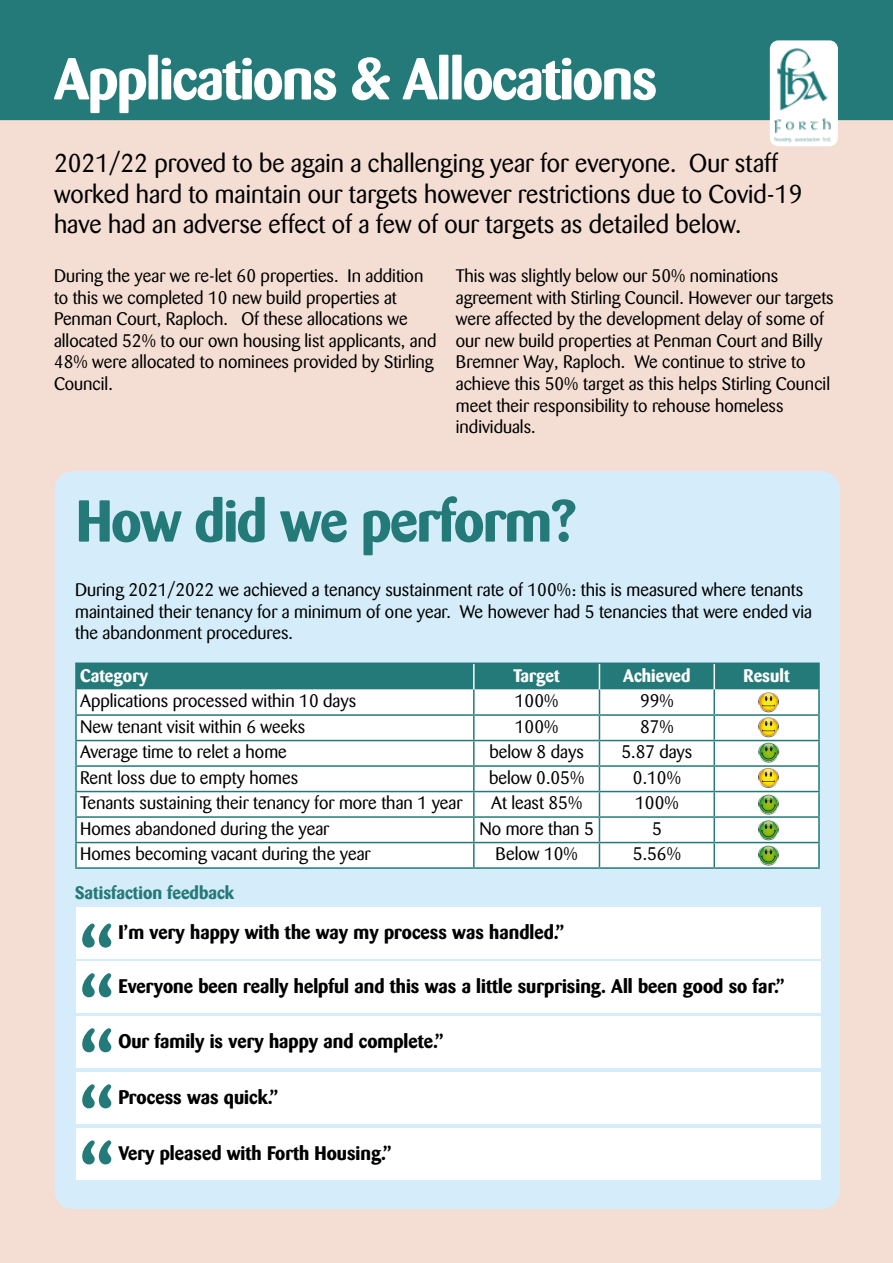
<style>
.page{position:relative;width:893px;height:1263px;background:#f4ded3}
.page>*{position:absolute;margin:0;border:0;box-sizing:border-box;transform-origin:0 0}
.t1{font:700 58.5px "Barmeno";letter-spacing:-.025em;color:#fff}
.t2{font:700 58.5px "Barmeno";letter-spacing:-.025em;color:#247a79}
.t3{font:25.5px/30.6px "Barmeno";color:#000}
.t4{font:700 19.5px "Barmeno";color:#000}
.t5{font:18px/21.6px "Barmeno";color:#000}
.t6{font:700 18px "Barmeno";color:#fff}
.t7{font:700 18px "Barmeno";color:#247a79}
</style>
<div class="page">
<div style="left:0;top:0;width:893px;height:120px;background:#247a79"></div>
<div style="left:55px;top:471px;width:785px;height:738px;background:#d5edfa;border-radius:18px"></div>
<hr style="left:75px;top:714px;width:399px;height:2px;background:#247a79">
<hr style="left:714px;top:714px;width:106px;height:2px;background:#247a79">
<hr style="left:75px;top:740px;width:399px;height:1px;background:#247a79">
<hr style="left:714px;top:740px;width:106px;height:1px;background:#247a79">
<hr style="left:75px;top:765px;width:399px;height:2px;background:#247a79">
<hr style="left:714px;top:765px;width:106px;height:2px;background:#247a79">
<hr style="left:75px;top:791px;width:399px;height:1px;background:#247a79">
<hr style="left:714px;top:791px;width:106px;height:1px;background:#247a79">
<hr style="left:75px;top:816px;width:399px;height:2px;background:#247a79">
<hr style="left:714px;top:816px;width:106px;height:2px;background:#247a79">
<hr style="left:75px;top:842px;width:399px;height:1px;background:#247a79">
<hr style="left:714px;top:842px;width:106px;height:1px;background:#247a79">
<hr style="left:75px;top:662px;width:399px;height:2px;background:#247a79">
<hr style="left:75px;top:664px;width:2px;height:25px;background:#247a79">
<hr style="left:474px;top:662px;width:125px;height:2px;background:#247a79">
<hr style="left:599px;top:662px;width:115px;height:2px;background:#247a79">
<hr style="left:714px;top:662px;width:106px;height:2px;background:#247a79">
<hr style="left:818px;top:664px;width:2px;height:25px;background:#247a79">
<hr style="left:75px;top:689px;width:2px;height:25px;background:#247a79">
<hr style="left:818px;top:689px;width:2px;height:25px;background:#247a79">
<hr style="left:75px;top:716px;width:2px;height:24px;background:#247a79">
<hr style="left:818px;top:716px;width:2px;height:24px;background:#247a79">
<hr style="left:75px;top:741px;width:2px;height:24px;background:#247a79">
<hr style="left:818px;top:741px;width:2px;height:24px;background:#247a79">
<hr style="left:75px;top:767px;width:2px;height:24px;background:#247a79">
<hr style="left:818px;top:767px;width:2px;height:24px;background:#247a79">
<hr style="left:75px;top:792px;width:2px;height:24px;background:#247a79">
<hr style="left:818px;top:792px;width:2px;height:24px;background:#247a79">
<hr style="left:75px;top:818px;width:2px;height:24px;background:#247a79">
<hr style="left:818px;top:818px;width:2px;height:24px;background:#247a79">
<hr style="left:75px;top:843px;width:2px;height:24px;background:#247a79">
<hr style="left:818px;top:843px;width:2px;height:24px;background:#247a79">
<hr style="left:75px;top:867px;width:399px;height:2px;background:#247a79">
<hr style="left:474px;top:867px;width:125px;height:2px;background:#247a79">
<hr style="left:599px;top:867px;width:115px;height:2px;background:#247a79">
<hr style="left:714px;top:867px;width:106px;height:2px;background:#247a79">
<svg style="left:76px;top:663px;width:743px;height:204px;background:#d6e6e4"></svg>
<div style="left:76px;top:907px;width:744px;height:52px;background:#fff"></div>
<div style="left:76px;top:1016px;width:744px;height:52px;background:#fff"></div>
<div style="left:76px;top:961px;width:744px;height:52px;background:#fff"></div>
<div style="left:76px;top:1072px;width:744px;height:52px;background:#fff"></div>
<div style="left:76px;top:1128px;width:744px;height:52px;background:#fff"></div>
<svg style="left:82px;top:923px;width:29px;height:25px"></svg>
<svg style="left:82px;top:1028px;width:29px;height:24px"></svg>
<svg style="left:82px;top:973px;width:29px;height:24px"></svg>
<svg style="left:82px;top:1084px;width:29px;height:24px"></svg>
<svg style="left:82px;top:1140px;width:29px;height:24px"></svg>
<div style="left:770px;top:40px;width:68px;height:106px;background:#fff;border-radius:9px"></div>
<img style="left:775px;top:48px;width:58px;height:99px">
<h1 class="t1" style="left:54px;top:44px;width:605px">Applications &amp; Allocations</h1>
<h2 class="t3" style="left:54px;top:148px;width:750px">2021/22 proved to be again a challenging year for everyone. Our staff worked hard to maintain our targets however restrictions due to Covid-19 have had an adverse effect of a few of our targets as detailed below.</h2>
<p class="t5" style="left:54px;top:265px;width:384px">During the year we re-let 60 properties. In addition to this we completed 10 new build properties at Penman Court, Raploch. Of these allocations we allocated 52% to our own housing list applicants, and 48% were allocated to nominees provided by Stirling Council.</p>
<p class="t5" style="left:456px;top:265px;width:379px">This was slightly below our 50% nominations agreement with Stirling Council. However our targets were affected by the development delay of some of our new build properties at Penman Court and Billy Bremner Way, Raploch. We continue to strive to achieve this 50% target as this helps Stirling Council meet their responsibility to rehouse homeless individuals.</p>
<h1 class="t2" style="left:76px;top:486px;width:502px">How did we perform?</h1>
<p class="t5" style="left:75px;top:579px;width:738px">During 2021/2022 we achieved a tenancy sustainment rate of 100%: this is measured where tenants maintained their tenancy for a minimum of one year. We however had 5 tenancies that were ended via the abandonment procedures.</p>
<p class="t6" style="left:80px;top:665px;width:69px">Category</p>
<p class="t6" style="left:513px;top:665px;width:48px">Target</p>
<p class="t6" style="left:623px;top:665px;width:69px">Achieved</p>
<p class="t6" style="left:744px;top:665px;width:48px">Result</p>
<p class="t5" style="left:80px;top:690px;width:277px">Applications processed within 10 days</p>
<p class="t5" style="left:515px;top:690px;width:45px">100%</p>
<p class="t5" style="left:640px;top:690px;width:35px">99%</p>
<p class="t5" style="left:80px;top:716px;width:226px">New tenant visit within 6 weeks</p>
<p class="t5" style="left:515px;top:716px;width:45px">100%</p>
<p class="t5" style="left:640px;top:716px;width:35px">87%</p>
<p class="t5" style="left:80px;top:741px;width:208px">Average time to relet a home</p>
<p class="t5" style="left:489px;top:741px;width:96px">below 8 days</p>
<p class="t5" style="left:621px;top:741px;width:72px">5.87 days</p>
<p class="t5" style="left:80px;top:767px;width:219px">Rent loss due to empty homes</p>
<p class="t5" style="left:489px;top:767px;width:97px">below 0.05%</p>
<p class="t5" style="left:633px;top:767px;width:50px">0.10%</p>
<p class="t5" style="left:80px;top:792px;width:384px">Tenants sustaining their tenancy for more than 1 year</p>
<p class="t5" style="left:491px;top:792px;width:93px">At least 85%</p>
<p class="t5" style="left:635px;top:792px;width:45px">100%</p>
<p class="t5" style="left:80px;top:818px;width:250px">Homes abandoned during the year</p>
<p class="t5" style="left:479px;top:818px;width:116px">No more than 5</p>
<p class="t5" style="left:652px;top:818px;width:11px">5</p>
<p class="t5" style="left:80px;top:843px;width:292px">Homes becoming vacant during the year</p>
<p class="t5" style="left:496px;top:843px;width:84px">Below 10%</p>
<p class="t5" style="left:633px;top:843px;width:50px">5.56%</p>
<p class="t7" style="left:75px;top:882px;width:161px">Satisfaction feedback</p>
<p class="t4" style="left:118px;top:921px;width:448px">I’m very happy with the way my process was handled.”</p>
<p class="t4" style="left:118px;top:975px;width:668px">Everyone been really helpful and this was a little surprising. All been good so far.”</p>
<p class="t4" style="left:118px;top:1030px;width:327px">Our family is very happy and complete.”</p>
<p class="t4" style="left:118px;top:1086px;width:162px">Process was quick.”</p>
<p class="t4" style="left:118px;top:1142px;width:275px">Very pleased with Forth Housing.”</p>
</div>
